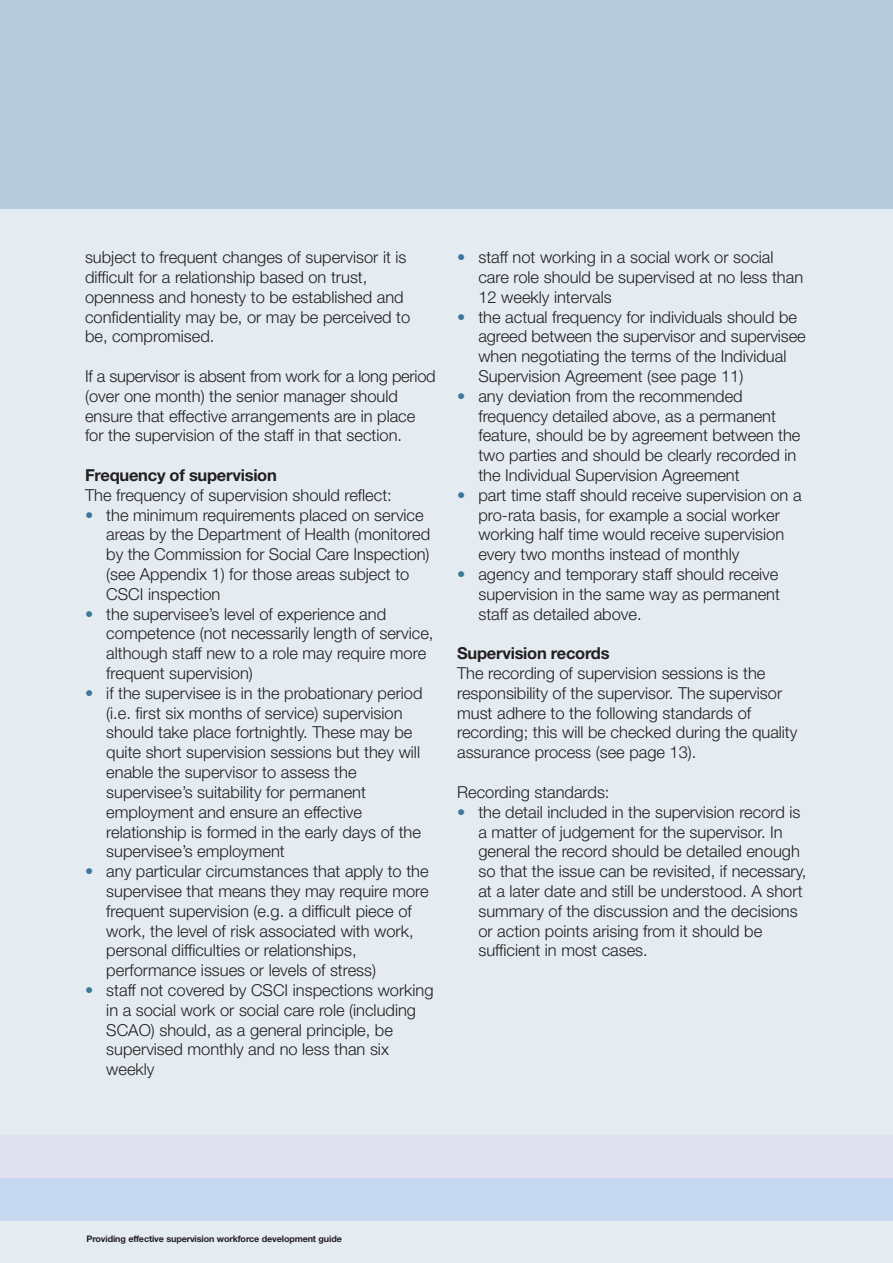
<style>
.page{position:relative;width:893px;height:1263px;background:#e4ecf2}
.page>*{position:absolute;margin:0;border:0;box-sizing:border-box;transform-origin:0 0}
.t1{font:300 16.5px/19.8px "Helvetica Neue";color:#231f20}
.t2{font:700 16.5px "Helvetica Neue";letter-spacing:-.015em;color:#231f20}
.t3{font:700 9px "Helvetica Neue";letter-spacing:-.015em;color:#231f20}
.s1{color:#3b7898}
</style>
<div class="page">
<div style="left:0;top:1136px;width:893px;height:57px;background:#e1e0ef"></div>
<div style="left:0;top:1178px;width:893px;height:43px;background:#c6d9f0"></div>
<div style="left:0;top:0;width:893px;height:209px;background:#b7ccdc"></div>
<p class="t1" style="left:85px;top:249px;width:327px">subject to frequent changes of supervisor it is difficult for a relationship based on trust, openness and honesty to be established and confidentiality may be, or may be perceived to be, compromised.</p>
<p class="t1" style="left:85px;top:368px;width:352px">If a supervisor is absent from work for a long period (over one month) the senior manager should ensure that effective arrangements are in place for the supervision of the staff in that section.</p>
<p class="t2" style="left:85px;top:469px;width:193px">Frequency of supervision</p>
<p class="t1" style="left:85px;top:487px;width:308px">The frequency of supervision should reflect:</p>
<p class="t1" style="left:106px;top:506px;width:325px;text-indent:-21px"><span class="s1">•</span> the minimum requirements placed on service areas by the Department of Health (monitored by the Commission for Social Care Inspection) (see Appendix 1) for those areas subject to CSCI inspection</p>
<p class="t1" style="left:106px;top:605px;width:329px;text-indent:-21px"><span class="s1">•</span> the supervisee’s level of experience and competence (not necessarily length of service, although staff new to a role may require more frequent supervision)</p>
<p class="t1" style="left:106px;top:685px;width:318px;text-indent:-21px"><span class="s1">•</span> if the supervisee is in the probationary period (i.e. first six months of service) supervision should take place fortnightly. These may be quite short supervision sessions but they will enable the supervisor to assess the supervisee’s suitability for permanent employment and ensure an effective relationship is formed in the early days of the supervisee’s employment</p>
<p class="t1" style="left:106px;top:863px;width:324px;text-indent:-21px"><span class="s1">•</span> any particular circumstances that apply to the supervisee that means they may require more frequent supervision (e.g. a difficult piece of work, the level of risk associated with work, personal difficulties or relationships, performance issues or levels of stress)</p>
<p class="t1" style="left:106px;top:982px;width:329px;text-indent:-21px"><span class="s1">•</span> staff not covered by CSCI inspections working in a social work or social care role (including SCAO) should, as a general principle, be supervised monthly and no less than six weekly</p>
<p class="t1" style="left:478px;top:249px;width:326px;text-indent:-21px"><span class="s1">•</span> staff not working in a social work or social care role should be supervised at no less than<br>12 weekly intervals</p>
<p class="t1" style="left:478px;top:308px;width:329px;text-indent:-21px"><span class="s1">•</span> the actual frequency for individuals should be agreed between the supervisor and supervisee when negotiating the terms of the Individual Supervision Agreement (see page 11)</p>
<p class="t1" style="left:478px;top:388px;width:324px;text-indent:-21px"><span class="s1">•</span> any deviation from the recommended frequency detailed above, as a permanent feature, should be by agreement between the two parties and should be clearly recorded in the Individual Supervision Agreement</p>
<p class="t1" style="left:478px;top:487px;width:325px;text-indent:-21px"><span class="s1">•</span> part time staff should receive supervision on a pro-rata basis, for example a social worker working half time would receive supervision every two months instead of monthly</p>
<p class="t1" style="left:478px;top:566px;width:303px;text-align:justify;text-indent:-21px"><span class="s1">•</span> agency and temporary staff should receive supervision in the same way as permanent staff as detailed above.</p>
<p class="t2" style="left:457px;top:647px;width:154px">Supervision records</p>
<p class="t1" style="left:457px;top:665px;width:342px">The recording of supervision sessions is the responsibility of the supervisor. The supervisor must adhere to the following standards of recording; this will be checked during the quality assurance process (see page 13).</p>
<p class="t1" style="left:457px;top:784px;width:154px">Recording standards:</p>
<p class="t1" style="left:478px;top:803px;width:330px;text-indent:-21px"><span class="s1">•</span> the detail included in the supervision record is a matter of judgement for the supervisor. In general the record should be detailed enough so that the issue can be revisited, if necessary, at a later date and still be understood. A short summary of the discussion and the decisions or action points arising from it should be sufficient in most cases.</p>
<p class="t3" style="left:87px;top:1235px;width:257px">Providing effective supervision workforce development guide</p>
</div>
